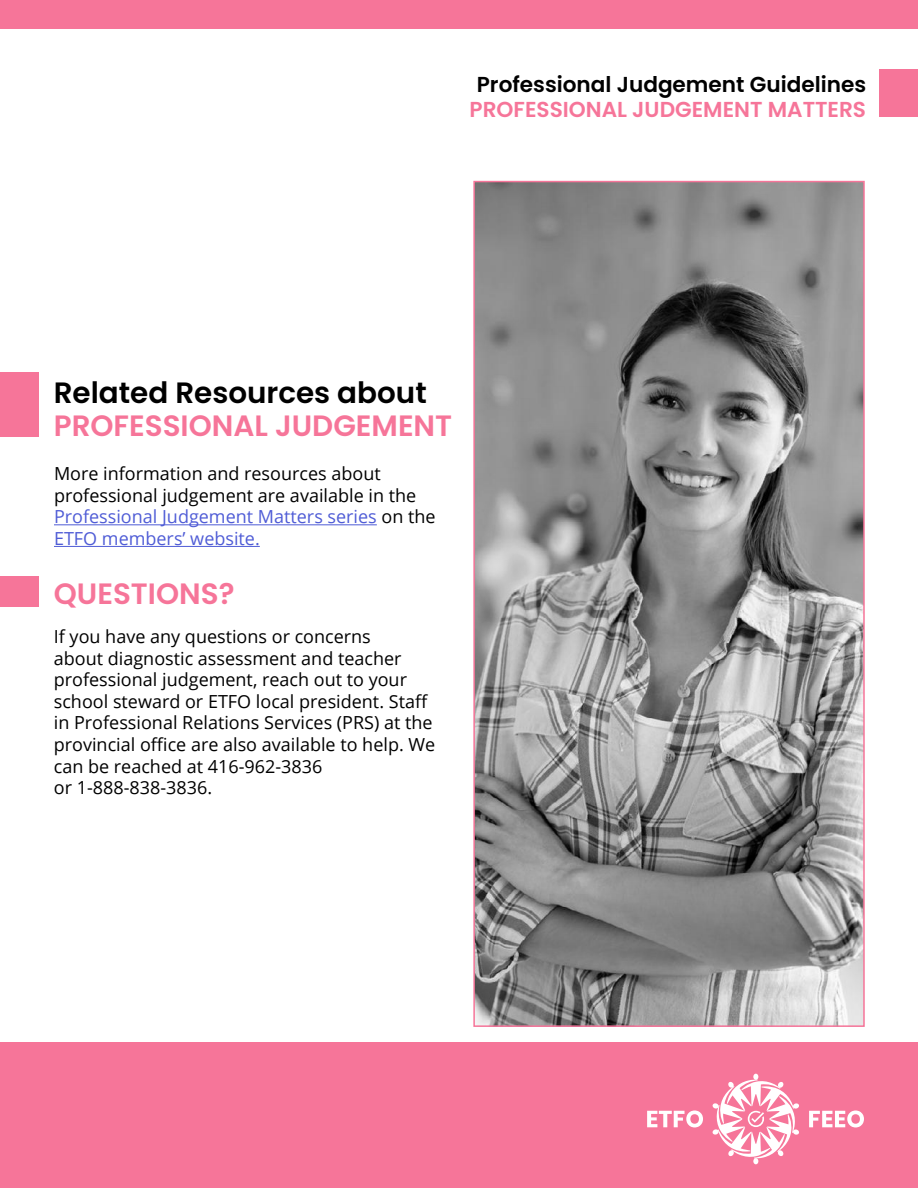
<style>
.page{position:relative;width:918px;height:1188px;background:#fff}
.page>*{position:absolute;margin:0;border:0;box-sizing:border-box;transform-origin:0 0}
.t1{font:600 29.4px "Poppins";color:#f67599}
.t2{font:600 29.4px "Poppins";color:#000}
.t3{font:600 21.6px "Poppins";color:#000}
.t4{font:600 21.6px "Poppins";color:#f67599}
.t5{font:18px/21.6px "Open Sans";color:#000}
.s1{color:#4f5cd6}
</style>
<div class="page">
<div style="left:0;top:1042px;width:918px;height:146px;background:#f67599"></div>
<div style="left:0;top:0;width:918px;height:29px;background:#f67599"></div>
<div style="left:0;top:372px;width:38px;height:64px;background:#f67599"></div>
<div style="left:0;top:576px;width:38px;height:31px;background:#f67599"></div>
<hr style="left:54px;top:524px;width:323px;height:1px;background:#4f5cd6">
<hr style="left:54px;top:546px;width:206px;height:1px;background:#4f5cd6">
<img style="left:476px;top:184px;width:386px;height:840px">
<div style="left:473px;top:181px;width:392px;height:846px;border:2px solid #f67599"></div>
<div style="left:880px;top:69px;width:38px;height:48px;background:#f67599"></div>
<svg style="left:809px;top:1111px;width:55px;height:17px"></svg>
<svg style="left:647px;top:1074px;width:152px;height:91px"></svg>
<p class="t3" style="left:477px;top:72px;width:391px">Professional Judgement Guidelines</p>
<p class="t4" style="left:470px;top:97px;width:398px">PROFESSIONAL JUDGEMENT MATTERS</p>
<h1 class="t2" style="left:54px;top:376px;width:374px">Related Resources about</h1>
<h1 class="t1" style="left:54px;top:409px;width:400px">PROFESSIONAL JUDGEMENT</h1>
<p class="t5" style="left:54px;top:462px;width:383px">More information and resources about professional judgement are available in the <span class="s1">Professional Judgement Matters series</span> on the <span class="s1">ETFO members’ website.</span></p>
<h1 class="t1" style="left:54px;top:576px;width:182px">QUESTIONS?</h1>
<p class="t5" style="left:54px;top:625px;width:383px">If you have any questions or concerns<br>about diagnostic assessment and teacher professional judgement, reach out to your school steward or ETFO local president. Staff in Professional Relations Services (PRS) at the provincial office are also available to help. We can be reached at 416-962-3836<br>or 1-888-838-3836.</p>
</div>
